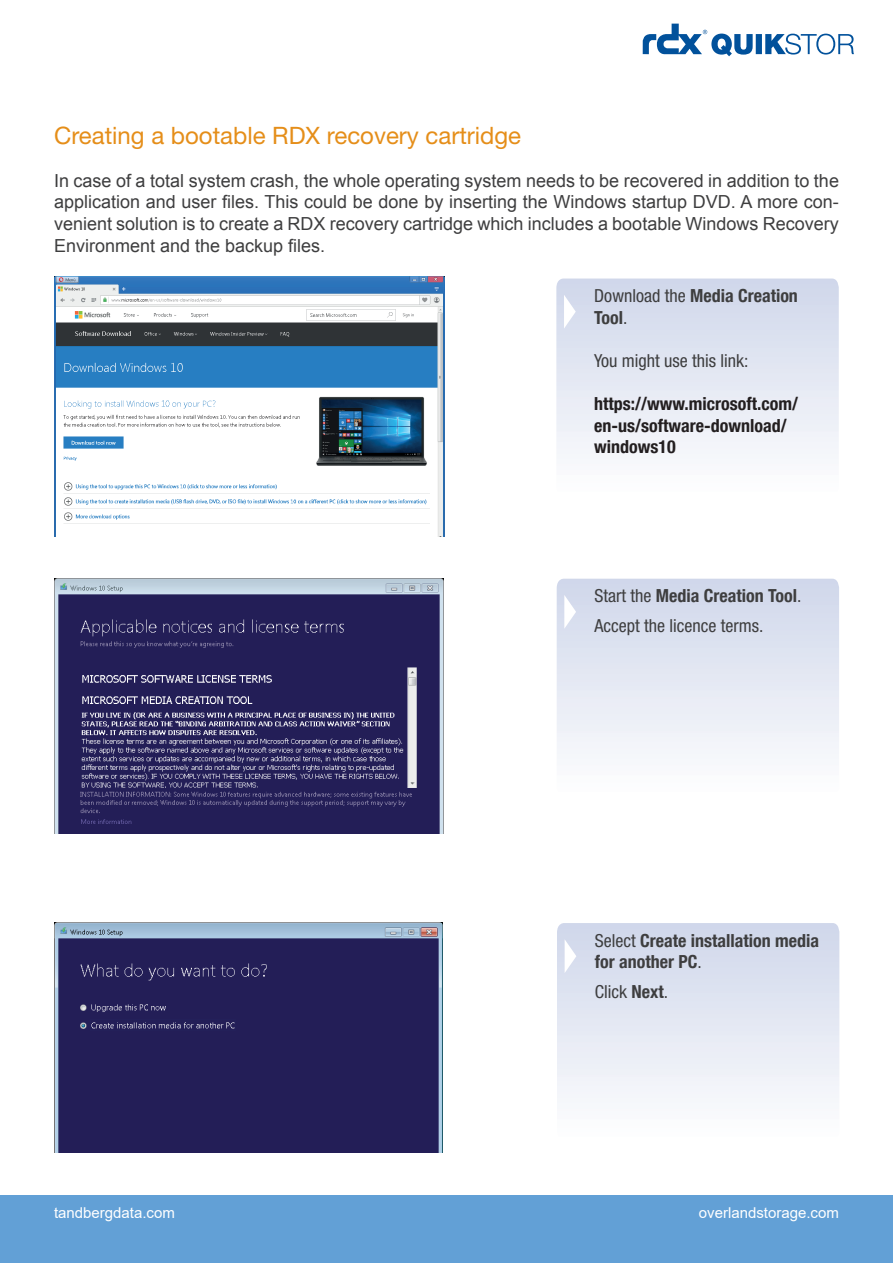
<style>
.page{position:relative;width:893px;height:1263px;background:#fff}
.page>*{position:absolute;margin:0;border:0;box-sizing:border-box;transform-origin:0 0}
.t1{font:24px "Helvetica Neue LT Std";color:#e58e19}
.t2{font:18px/21.6px "Arial";color:#3e3e3f;text-align:justify}
.t3{font:700 condensed 18px/21.6px "Helvetica Neue LT Com";color:#3e3e3f}
.t4{font:700 condensed 18px/21.6px "Helvetica Neue LT Com";color:#231f20}
.t5{font:condensed 18px "Helvetica Neue LT Std";color:#3e3e3f}
.t6{font:15px "Arial";color:#fff}
.s1{font-family:"Helvetica Neue LT Std";font-weight:400}
.s2{font-family:"Helvetica Neue LT Com";font-weight:700}
</style>
<div class="page">
<div style="left:0;top:1195px;width:893px;height:68px;background:#62a0d6"></div>
<svg style="left:643px;top:24px;width:211px;height:32px"></svg>
<svg style="left:557px;top:579px;width:282px;height:175px;background:#e1e6f2"></svg>
<svg style="left:564px;top:595px;width:12px;height:34px"></svg>
<svg style="left:556px;top:279px;width:283px;height:175px;background:#e1e6f2"></svg>
<svg style="left:564px;top:295px;width:12px;height:34px"></svg>
<img style="left:54px;top:277px;width:390px;height:260px">
<img style="left:54px;top:578px;width:389px;height:256px">
<img style="left:55px;top:923px;width:388px;height:229px">
<svg style="left:557px;top:923px;width:282px;height:175px;background:#e1e6f2"></svg>
<svg style="left:565px;top:939px;width:11px;height:34px"></svg>
<h1 class="t1" style="left:54px;top:121px;width:469px">Creating a bootable RDX recovery cartridge</h1>
<p class="t2" style="left:54px;top:170px;width:786px">In case of a total system crash, the whole operating system needs to be recovered in addition to the application and user files. This could be done by inserting the Windows startup DVD. A more con&shy;venient solution is to create a RDX recovery cartridge which includes a bootable Windows Recovery Environment and the backup files.</p>
<p class="t3" style="left:594px;top:285px;width:205px"><span class="s1">Download the</span> Media Creation<br>Tool<span class="s1">.</span></p>
<p class="t5" style="left:594px;top:350px;width:156px">You might use this link:</p>
<p class="t4" style="left:594px;top:393px;width:205px">https://www.microsoft.com/ en-us/software-download/ windows10</p>
<p class="t3" style="left:595px;top:585px;width:208px"><span class="s1">Start the</span> Media Creation Tool<span class="s1">.</span></p>
<p class="t5" style="left:595px;top:615px;width:170px">Accept the licence terms.</p>
<p class="t3" style="left:595px;top:929px;width:226px"><span class="s1">Select</span> Create installation media for another PC<span class="s1">.</span></p>
<p class="t5" style="left:595px;top:981px;width:75px">Click <span class="s2">Next</span>.</p>
<p class="t6" style="left:54px;top:1202px;width:122px">tandbergdata.com</p>
<p class="t6" style="left:699px;top:1202px;width:142px">overlandstorage.com</p>
</div>
